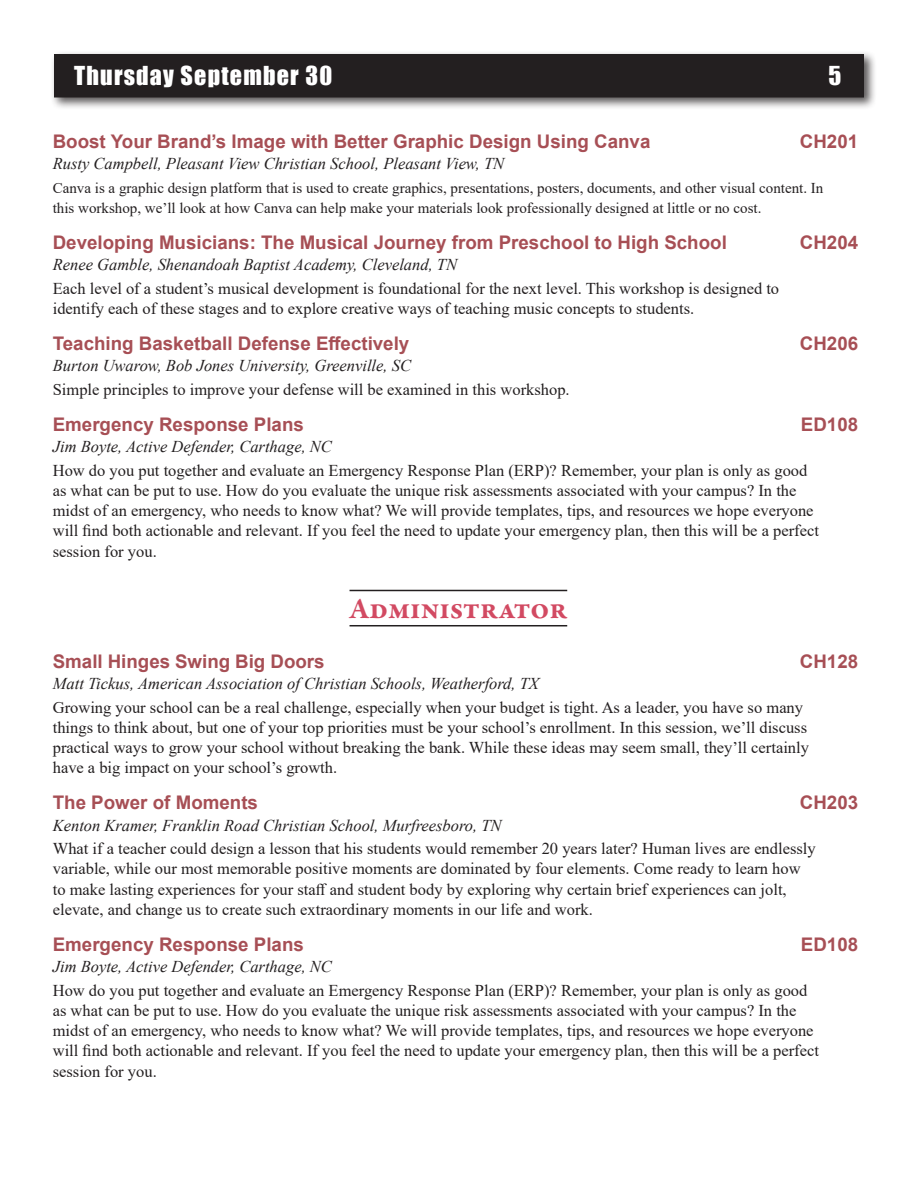
<style>
.page{position:relative;width:918px;height:1188px;background:#fff}
.page>*{position:absolute;margin:0;border:0;box-sizing:border-box;transform-origin:0 0}
.WD_General_Secondary{font:700 30px "Garamond Premr Pro";letter-spacing:-.005em;color:#d24a62}
.t1{font:24px "Impact";letter-spacing:.05em;color:#fff}
.WD_Workshop_Titles{font:700 18.75px "Arial";color:#a74f55}
.WD_Body_Copy{font:16.5px/20.2px "Times New Roman";color:#231f20}
.WD_Speakers{font:italic 16.5px "Times New Roman";color:#231f20}
.WD_Body_Copy-2{font:15px/20.2px "Times New Roman";color:#231f20}
</style>
<div class="page">
<div style="left:51px;top:51px;width:826px;height:59px;background:#231f20;opacity:.75"></div>
<div style="left:55px;top:55px;width:808px;height:42px;background:#231f20"></div>
<div style="left:54px;top:54px;width:810px;height:44px;border:2px solid #231f20"></div>
<hr style="left:350px;top:590px;width:217px;height:1px;background:#231f20">
<hr style="left:350px;top:625px;width:217px;height:1px;background:#231f20">
<h2 class="t1" style="left:74px;top:57px;width:259px">Thursday September 30</h2>
<h2 class="t1" style="left:829px;top:57px;width:14px">5</h2>
<p class="WD_Workshop_Titles" style="left:53px;top:128px;width:599px">Boost Your Brand’s Image with Better Graphic Design Using Canva</p>
<p class="WD_Workshop_Titles" style="left:800px;top:128px;width:60px">CH201</p>
<p class="WD_Speakers" style="left:53px;top:152px;width:453px">Rusty Campbell, Pleasant View Christian School, Pleasant View, TN</p>
<p class="WD_Body_Copy-2" style="left:53px;top:177px;width:772px">Canva is a graphic design platform that is used to create graphics, presentations, posters, documents, and other visual content. In this workshop, we’ll look at how Canva can help make your materials look professionally designed at little or no cost.</p>
<p class="WD_Workshop_Titles" style="left:53px;top:229px;width:676px">Developing Musicians: The Musical Journey from Preschool to High School</p>
<p class="WD_Workshop_Titles" style="left:800px;top:229px;width:60px">CH204</p>
<p class="WD_Speakers" style="left:53px;top:253px;width:406px">Renee Gamble, Shenandoah Baptist Academy, Cleveland, TN</p>
<p class="WD_Body_Copy" style="left:53px;top:278px;width:728px">Each level of a student’s musical development is foundational for the next level. This workshop is designed to identify each of these stages and to explore creative ways of teaching music concepts to students.</p>
<p class="WD_Workshop_Titles" style="left:53px;top:330px;width:358px">Teaching Basketball Defense Effectively</p>
<p class="WD_Workshop_Titles" style="left:800px;top:330px;width:60px">CH206</p>
<p class="WD_Speakers" style="left:53px;top:355px;width:360px">Burton Uwarow, Bob Jones University, Greenville, SC</p>
<p class="WD_Body_Copy" style="left:53px;top:379px;width:518px">Simple principles to improve your defense will be examined in this workshop.</p>
<p class="WD_Workshop_Titles" style="left:53px;top:411px;width:253px">Emergency Response Plans</p>
<p class="WD_Workshop_Titles" style="left:801px;top:411px;width:59px">ED108</p>
<p class="WD_Speakers" style="left:53px;top:435px;width:281px">Jim Boyte, Active Defender, Carthage, NC</p>
<p class="WD_Body_Copy" style="left:53px;top:460px;width:768px">How do you put together and evaluate an Emergency Response Plan (ERP)? Remember, your plan is only as good as what can be put to use. How do you evaluate the unique risk assessments associated with your campus? In the midst of an emergency, who needs to know what? We will provide templates, tips, and resources we hope everyone will find both actionable and relevant. If you feel the need to update your emergency plan, then this will be a perfect session for you.</p>
<p class="WD_General_Secondary" style="left:350px;top:590px;width:219px">Administrator</p>
<p class="WD_Workshop_Titles" style="left:53px;top:648px;width:273px">Small Hinges Swing Big Doors</p>
<p class="WD_Workshop_Titles" style="left:800px;top:648px;width:60px">CH128</p>
<p class="WD_Speakers" style="left:53px;top:672px;width:488px">Matt Tickus, American Association of Christian Schools, Weatherford, TX</p>
<p class="WD_Body_Copy" style="left:53px;top:696px;width:758px">Growing your school can be a real challenge, especially when your budget is tight. As a leader, you have so many things to think about, but one of your top priorities must be your school’s enrollment. In this session, we’ll discuss practical ways to grow your school without breaking the bank. While these ideas may seem small, they’ll certainly have a big impact on your school’s growth.</p>
<p class="WD_Workshop_Titles" style="left:53px;top:790px;width:207px">The Power of Moments</p>
<p class="WD_Workshop_Titles" style="left:800px;top:790px;width:60px">CH203</p>
<p class="WD_Speakers" style="left:53px;top:814px;width:450px">Kenton Kramer, Franklin Road Christian School, Murfreesboro, TN</p>
<p class="WD_Body_Copy" style="left:53px;top:838px;width:764px">What if a teacher could design a lesson that his students would remember 20 years later? Human lives are endlessly variable, while our most memorable positive moments are dominated by four elements. Come ready to learn how to make lasting experiences for your staff and student body by exploring why certain brief experiences can jolt, elevate, and change us to create such extraordinary moments in our life and work.</p>
<p class="WD_Workshop_Titles" style="left:53px;top:931px;width:253px">Emergency Response Plans</p>
<p class="WD_Workshop_Titles" style="left:801px;top:931px;width:59px">ED108</p>
<p class="WD_Speakers" style="left:53px;top:955px;width:281px">Jim Boyte, Active Defender, Carthage, NC</p>
<p class="WD_Body_Copy" style="left:53px;top:980px;width:768px">How do you put together and evaluate an Emergency Response Plan (ERP)? Remember, your plan is only as good as what can be put to use. How do you evaluate the unique risk assessments associated with your campus? In the midst of an emergency, who needs to know what? We will provide templates, tips, and resources we hope everyone will find both actionable and relevant. If you feel the need to update your emergency plan, then this will be a perfect session for you.</p>
</div>
